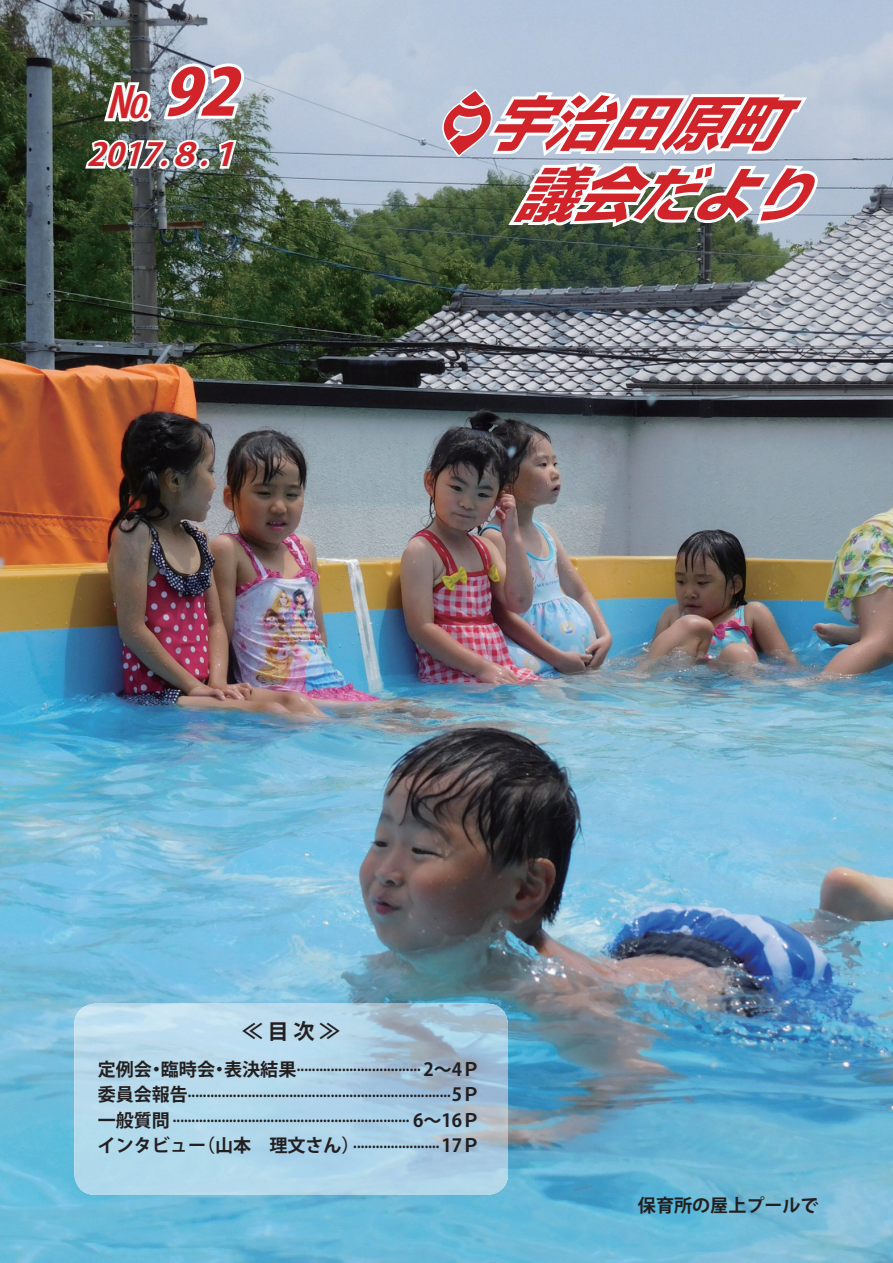
<style>
.page{position:relative;width:893px;height:1263px;background:#fff}
.page>*{position:absolute;margin:0;border:0;box-sizing:border-box;transform-origin:0 0}
.t1{font:italic 800 63.75px "Koz Go Std";color:#d1232a}
.t2{font:italic 700 58.5px/71.2px "Shin Go Pro";color:#d1232a;text-align:center}
.t3{font:italic 700 42.45px "Koz Go Pro";color:#d1232a}
.t4{font:italic 700 31.5px "Koz Go Pro";color:#d1232a}
.t5{font:700 21.3px "Koz Go Pro";color:#231f20}
.t6{font:700 18px "Koz Go Pro";color:#231f20}
.t7{font:700 13.8px "Koz Go Pro";color:#231f20}
.s1{font-size:18px}
</style>
<div class="page">
<img style="left:0;top:0;width:893px;height:1263px">
<svg style="left:100px;top:60px;width:150px;height:66px"></svg>
<svg style="left:82px;top:137px;width:158px;height:35px"></svg>
<img style="left:74px;top:1003px;width:434px;height:192px">
<svg style="left:432px;top:88px;width:388px;height:144px"></svg>
<h1 class="t1" style="left:162px;top:51px;width:100px">92</h1>
<h3 class="t3" style="left:105px;top:75px;width:60px">No</h3>
<h3 class="t4" style="left:87px;top:134px;width:166px">2017.８.１</h3>
<h2 class="t2" style="left:485px;top:81px;width:369px">宇治田原町議会だより</h2>
<h3 class="t5" style="left:242px;top:1018px;width:100px">≪目次≪</h3>
<h3 class="t6" style="left:98px;top:1057px;width:56px">定例会</h3>
<h3 class="t6" style="left:161px;top:1057px;width:56px">臨時会</h3>
<h3 class="t6" style="left:224px;top:1057px;width:74px">表決結果</h3>
<h3 class="t6" style="left:424px;top:1057px;width:58px">～2 Ｐ4</h3>
<h3 class="t6" style="left:147px;top:1057px;width:20px">・</h3>
<h3 class="t6" style="left:211px;top:1057px;width:20px">・</h3>
<p class="t7" style="left:297px;top:1060px;width:126px">·································</p>
<h3 class="t6" style="left:98px;top:1083px;width:92px">委員会報告</h3>
<h3 class="t6" style="left:452px;top:1083px;width:30px">Ｐ5</h3>
<p class="t7" style="left:188px;top:1085px;width:265px">······································································</p>
<h3 class="t6" style="left:98px;top:1108px;width:74px">一般質問</h3>
<h3 class="t6" style="left:413px;top:1108px;width:69px">～6 16Ｐ</h3>
<p class="t7" style="left:173px;top:1111px;width:238px">·······························································</p>
<h3 class="t6" style="left:98px;top:1134px;width:110px">インタビュー</h3>
<h3 class="t6" style="left:197px;top:1134px;width:146px">（山本　理文さん</h3>
<p class="t7" style="left:342px;top:1136px;width:100px"><span class="s1">）</span>·······················</p>
<h3 class="t6" style="left:442px;top:1134px;width:40px">17Ｐ</h3>
<h3 class="t6" style="left:638px;top:1194px;width:182px">保育所の屋上プールで</h3>
</div>
